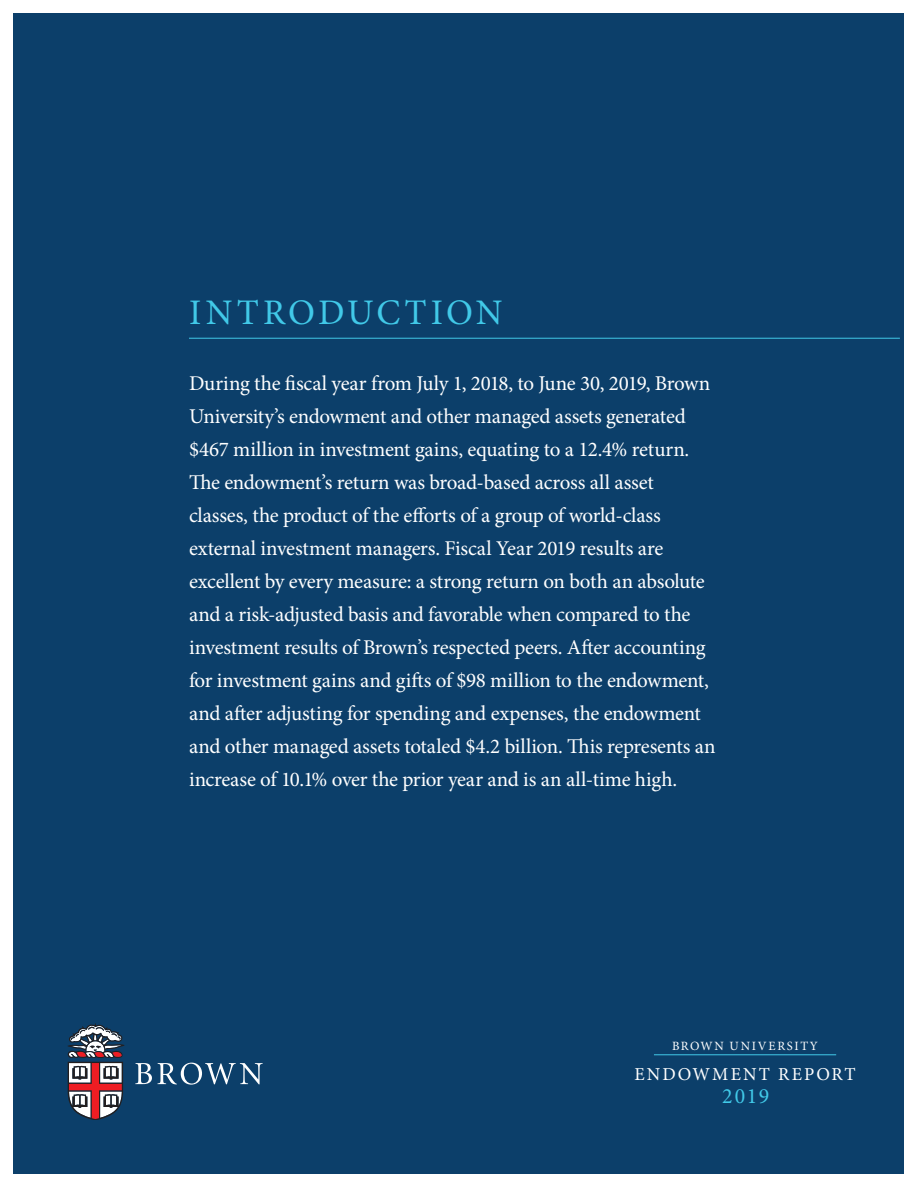
<style>
.page{position:relative;width:918px;height:1188px;background:#fff}
.page>*{position:absolute;margin:0;border:0;box-sizing:border-box;transform-origin:0 0}
.t1{font:36px "Minion Pro";letter-spacing:.085em;color:#41c9e8}
.t2{font:21.9px "Minion Pro";color:#41c9e8}
.t3{font:21px/33px "Minion Pro";letter-spacing:-.025em;color:#fff}
.t4{font:18.15px "Minion Pro";letter-spacing:.11em;color:#fff}
.t5{font:12.6px "Minion Pro";letter-spacing:.135em;color:#fff}
</style>
<div class="page">
<div style="left:14px;top:14px;width:890px;height:1160px;background:#0c3f6a"></div>
<svg style="left:135px;top:1063px;width:17px;height:21px"></svg>
<svg style="left:158px;top:1063px;width:105px;height:22px"></svg>
<svg style="left:68px;top:1024px;width:57px;height:96px"></svg>
<hr style="left:189px;top:338px;width:711px;height:1px;background:#41c9e8">
<hr style="left:654px;top:1055px;width:182px;height:1px;background:#41c9e8">
<p class="t1" style="left:189px;top:289px;width:315px">INTRODUCTION</p>
<p class="t3" style="left:189px;top:367px;width:528px">During the fiscal year from July 1, 2018, to June 30, 2019, Brown University’s endowment and other managed assets generated $467 million in investment gains, equating to a 12.4% return.<br>The endowment’s return was broad-based across all asset classes, the product of the efforts of a group of world-class external investment managers. Fiscal Year 2019 results are excellent by every measure: a strong return on both an absolute and a risk-adjusted basis and favorable when compared to the investment results of Brown’s respected peers. After accounting for investment gains and gifts of $98 million to the endowment, and after adjusting for spending and expenses, the endowment and other managed assets totaled $4.2 billion. This represents an increase of 10.1% over the prior year and is an all-time high.</p>
<p class="t5" style="left:672px;top:1037px;width:147px">BROWN UNIVERSITY</p>
<p class="t4" style="left:634px;top:1062px;width:223px">ENDOWMENT REPORT</p>
<p class="t2" style="left:722px;top:1082px;width:49px">2019</p>
</div>
